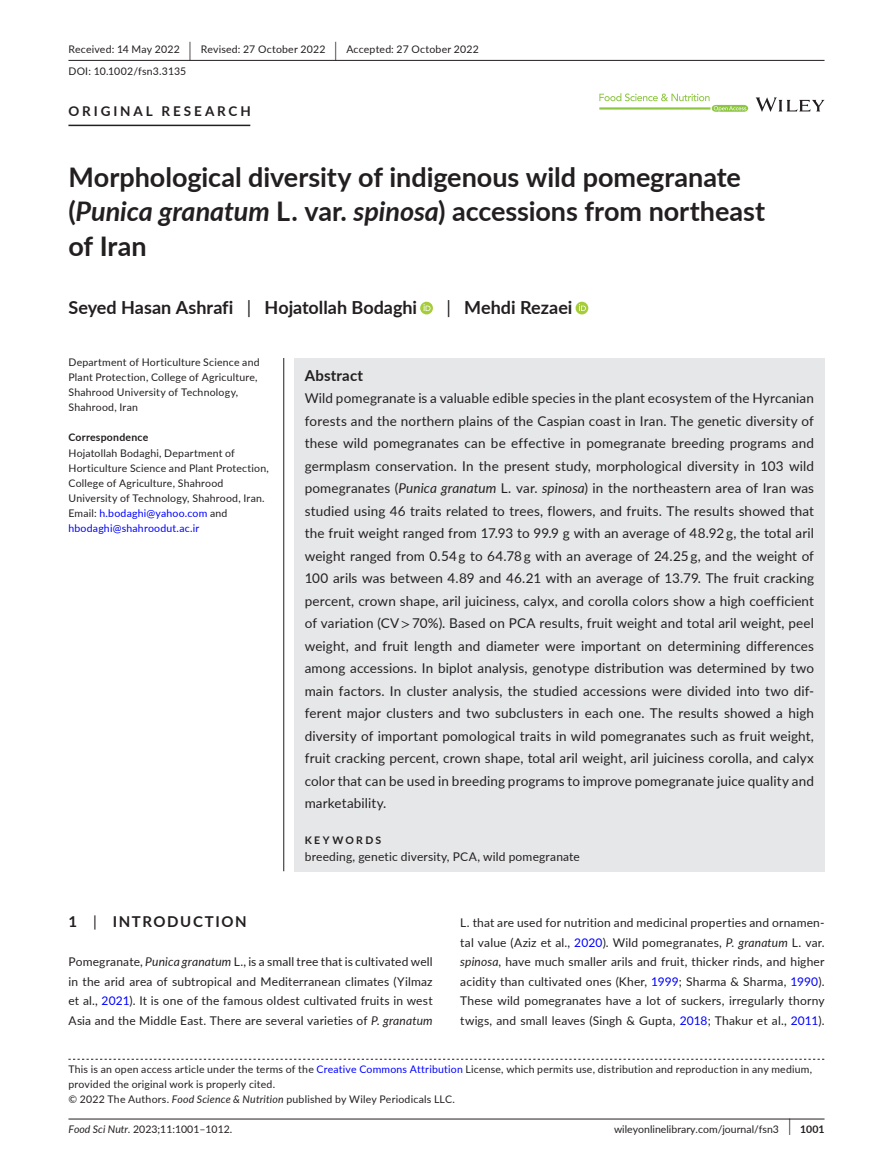
<style>
.page{position:relative;width:893px;height:1174px;background:#fff}
.page>*{position:absolute;margin:0;border:0;box-sizing:border-box;transform-origin:0 0}
.t1{font:700 27px/34.5px "Lato";color:#231f20}
.t2{font:700 18px "Lato";color:#231f20}
.t3{font:700 15px "Lato";letter-spacing:.1em;color:#231f20}
.t4{font:700 15px "Lato";letter-spacing:.015em;color:#231f20}
.t5{font:13.5px/22.5px "Lato";letter-spacing:.01em;color:#231f20;text-align:justify}
.t6{font:700 13.5px "Lato";letter-spacing:.215em;color:#231f20}
.t7{font:12px/19.5px "Lato";letter-spacing:.015em;color:#231f20;text-align:justify}
.t8{font:10.5px/15px "Lato";letter-spacing:.02em;color:#231f20}
.t9{font:10.5px "Lato";color:#231f20}
.t10{font:700 10.5px "Lato";letter-spacing:.02em;color:#231f20}
.t11{font:700 10.5px "Lato";letter-spacing:.22em;color:#231f20}
.s1{font-size:19.65px}
.s2{font-style:italic}
.s3{font-weight:400}
.s4{color:#00f}
.s5{font-family:"STIX"}
.s6{font-size:17.4px}
.s7{font-weight:700}
</style>
<div class="page">
<hr style="left:68px;top:1118px;width:756px;height:1px;background:#231f20">
<svg style="left:756px;top:97px;width:68px;height:15px"></svg>
<svg style="left:599px;top:93px;width:149px;height:19px"></svg>
<hr style="left:68px;top:60px;width:756px;height:1px;background:#231f20">
<hr style="left:68px;top:125px;width:182px;height:1px;background:#231f20">
<svg style="left:420px;top:302px;width:13px;height:12px"></svg>
<svg style="left:424px;top:304px;width:6px;height:7px"></svg>
<div style="left:576px;top:302px;width:12px;height:12px;background:#a5cd39;border-radius:50%"></div>
<svg style="left:579px;top:304px;width:7px;height:7px"></svg>
<svg style="left:68px;top:1058px;width:756px;height:1px"></svg>
<div style="left:294px;top:358px;width:530px;height:513px;background:#e6e7e9"></div>
<hr style="left:283px;top:358px;width:1px;height:513px;background:#231f20">
<p class="t8" style="left:68px;top:38px;width:412px;line-height:21.8px">Received: 14 May 2022 <span class="s1">|</span> Revised: 27 October 2022 <span class="s1">|</span> Accepted: 27 October 2022<br>DOI: 10.1002/fsn3.3135</p>
<p class="t6" style="left:68px;top:101px;width:184px">ORIGINAL RESEARCH</p>
<h1 class="t1" style="left:68px;top:159px;width:698px">Morphological diversity of indigenous wild pomegranate (<span class="s2">Punica granatum</span> L. var. <span class="s2">spinosa</span>) accessions from northeast of Iran</h1>
<h2 class="t2" style="left:68px;top:295px;width:350px">Seyed Hasan Ashrafi <span class="s3">|</span> Hojatollah Bodaghi</h2>
<h2 class="t2" style="left:446px;top:295px;width:128px"><span class="s3">|</span> Mehdi Rezaei</h2>
<p class="t8" style="left:68px;top:355px;width:193px">Department of Horticulture Science and Plant Protection, College of Agriculture, Shahrood University of Technology, Shahrood, Iran</p>
<p class="t10" style="left:68px;top:430px;width:81px">Correspondence</p>
<p class="t8" style="left:68px;top:445px;width:202px">Hojatollah Bodaghi, Department of Horticulture Science and Plant Protection, College of Agriculture, Shahrood University of Technology, Shahrood, Iran.<br>Email: <span class="s4">h.bodaghi@yahoo.com</span> and <span class="s4">hbodaghi@shahroodut.ac.ir</span></p>
<p class="t4" style="left:305px;top:364px;width:60px">Abstract</p>
<p class="t5" style="left:305px;top:386px;width:511px">Wild pomegranate is a valuable edible species in the plant ecosystem of the Hyrcanian forests and the northern plains of the Caspian coast in Iran. The genetic diversity of these wild pomegranates can be effective in pomegranate breeding programs and germplasm conservation. In the present study, morphological diversity in 103 wild pomegranates (<span class="s2">Punica granatum</span> L<span class="s2">.</span> var. <span class="s2">spinosa</span>) in the northeastern area of Iran was studied using 46 traits related to trees, flowers, and fruits. The results showed that the fruit weight ranged from 17.93 to 99.9 g with an average of 48.92 g, the total aril weight ranged from 0.54 g to 64.78 g with an average of 24.25 g, and the weight of 100 arils was between 4.89 and 46.21 with an average of 13.79. The fruit cracking percent, crown shape, aril juiciness, calyx, and corolla colors show a high coefficient of variation (CV <span class="s5">&gt;</span> 70%). Based on PCA results, fruit weight and total aril weight, peel weight, and fruit length and diameter were important on determining differences among accessions. In biplot analysis, genotype distribution was determined by two main factors. In cluster analysis, the studied accessions were divided into two dif&shy;ferent major clusters and two subclusters in each one. The results showed a high diversity of important pomological traits in wild pomegranates such as fruit weight, fruit cracking percent, crown shape, total aril weight, aril juiciness corolla, and calyx color that can be used in breeding programs to improve pomegranate juice quality and marketability.</p>
<p class="t11" style="left:305px;top:832px;width:78px">KEYWORDS</p>
<p class="t7" style="left:305px;top:846px;width:277px">breeding, genetic diversity, PCA, wild pomegranate</p>
<p class="t3" style="left:68px;top:911px;width:180px">1 <span class="s3">|</span> INTRODUCTION</p>
<p class="t7" style="left:68px;top:951px;width:366px">Pomegranate, <span class="s2">Punica granatum</span> L., is a small tree that is cultivated well in the arid area of subtropical and Mediterranean climates (Yilmaz et al., <span class="s4">2021</span>). It is one of the famous oldest cultivated fruits in west Asia and the Middle East. There are several varieties of <span class="s2">P. granatum</span></p>
<p class="t7" style="left:460px;top:912px;width:366px">L. that are used for nutrition and medicinal properties and ornamen&shy;tal value (Aziz et al., <span class="s4">2020</span>). Wild pomegranates, <span class="s2">P. granatum</span> L. var. <span class="s2">spinosa</span>, have much smaller arils and fruit, thicker rinds, and higher acidity than cultivated ones (Kher, <span class="s4">1999</span>; Sharma &amp; Sharma, <span class="s4">1990</span>).<br>These wild pomegranates have a lot of suckers, irregularly thorny twigs, and small leaves (Singh &amp; Gupta, <span class="s4">2018</span>; Thakur et al., <span class="s4">2011</span>).</p>
<p class="t8" style="left:68px;top:1061px;width:745px">This is an open access article under the terms of the <span class="s4">Creative Commons Attribution</span> License, which permits use, distribution and reproduction in any medium, provided the original work is properly cited.<br>© 2022 The Authors. <span class="s2">Food Science &amp; Nutrition</span> published by Wiley Periodicals LLC.</p>
<p class="t9" style="left:68px;top:1121px;width:165px"><span class="s2">Food Sci Nutr.</span> 2023;11:1001–1012.</p>
<p class="t9" style="left:614px;top:1121px;width:212px">wileyonlinelibrary.com/journal/fsn3 <span class="s6">|</span> <span class="s7">1001</span></p>
</div>
